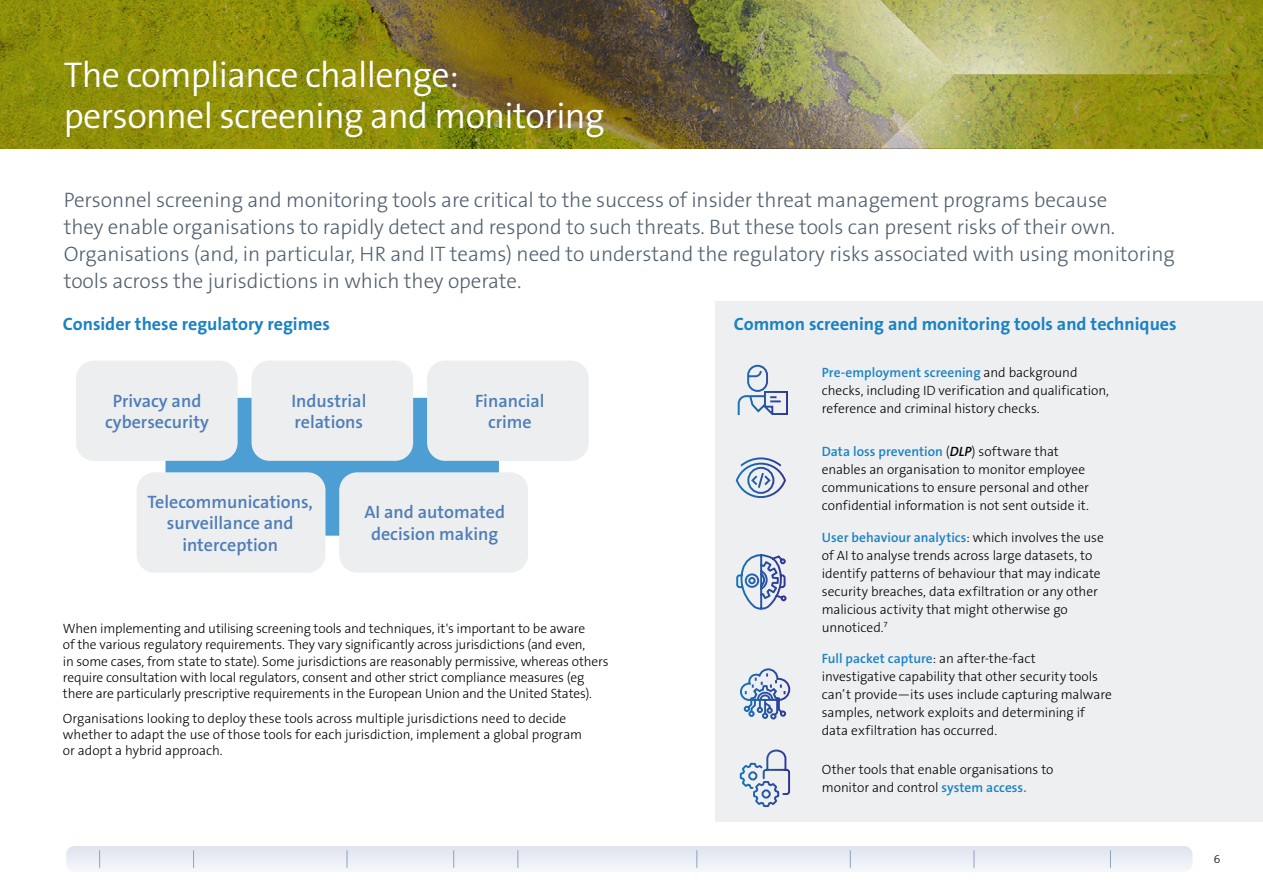
<style>
.page{position:relative;width:1263px;height:893px;background:#fff}
.page>*{position:absolute;margin:0;border:0;box-sizing:border-box;transform-origin:0 0}
.t1{font:300 36px/40.5px "The Sans B W4";letter-spacing:-.02em;color:#fff}
.t2{font:300 21px/27px "The Sans B W3";letter-spacing:-.005em;color:#526170}
.t3{font:600 18px/21.6px "The Sans B W6";color:#4f7db8;text-align:center}
.t4{font:700 18px "The Sans B W7";color:#1a82c5}
.t5{font:300 13.5px/18px "The Sans B W3";letter-spacing:-.005em;color:#000}
.t6{font:600 13.5px "The Sans B W6";letter-spacing:.005em;color:#1a82c5}
.t7{font:300 12px "The Sans B W3";color:#000}
.s1{font-family:"The Sans B W3";font-weight:300;color:#000}
.s2{font-style:italic;color:#000}
.s3{font-family:"The Sans B W6";font-weight:600;color:#1a82c5}
</style>
<div class="page">
<svg style="left:0;top:0;width:423px;height:148px;background:#8c8c0b"></svg>
<img style="left:423px;top:0;width:457px;height:149px">
<img style="left:880px;top:0;width:383px;height:149px">
<div style="left:716px;top:301px;width:547px;height:520px;background:#eeeff1"></div>
<svg style="left:737px;top:364px;width:51px;height:52px"></svg>
<svg style="left:735px;top:457px;width:51px;height:41px"></svg>
<svg style="left:740px;top:668px;width:51px;height:52px"></svg>
<svg style="left:736px;top:554px;width:51px;height:56px"></svg>
<svg style="left:739px;top:749px;width:52px;height:58px"></svg>
<div style="left:166px;top:398px;width:333px;height:138px;background:#4d9ed2;border-radius:18px"></div>
<div style="left:137px;top:472px;width:188px;height:101px;background:#eceeef;border-radius:18px"></div>
<div style="left:339px;top:472px;width:189px;height:101px;background:#eceeef;border-radius:18px"></div>
<div style="left:76px;top:360px;width:162px;height:101px;background:#eceeef;border-radius:18px"></div>
<div style="left:252px;top:360px;width:161px;height:101px;background:#eceeef;border-radius:18px"></div>
<div style="left:427px;top:360px;width:162px;height:101px;background:#eceeef;border-radius:18px"></div>
<svg style="left:66px;top:846px;width:1126px;height:24px"></svg>
<h1 class="t1" style="left:64px;top:55px;width:542px">The compliance challenge: personnel screening and monitoring</h1>
<p class="t2" style="left:64px;top:186px;width:1112px">Personnel screening and monitoring tools are critical to the success of insider threat management programs because<br>they enable organisations to rapidly detect and respond to such threats. But these tools can present risks of their own.<br>Organisations (and, in particular, HR and IT teams) need to understand the regulatory risks associated with using monitoring tools across the jurisdictions in which they operate.</p>
<h3 class="t4" style="left:63px;top:313px;width:269px">Consider these regulatory regimes</h3>
<h3 class="t3" style="left:105px;top:390px;width:105px">Privacy and cybersecurity</h3>
<h3 class="t3" style="left:291px;top:390px;width:77px;text-align:left">Industrial relations</h3>
<h3 class="t3" style="left:475px;top:390px;width:71px">Financial crime</h3>
<h3 class="t3" style="left:147px;top:491px;width:167px">Telecommunications, surveillance and interception</h3>
<h3 class="t3" style="left:364px;top:502px;width:142px">AI and automated decision making</h3>
<p class="t5" style="left:63px;top:621px;width:547px;line-height:16.2px">When implementing and utilising screening tools and techniques, it's important to be aware<br>of the various regulatory requirements. They vary significantly across jurisdictions (and even,<br>in some cases, from state to state). Some jurisdictions are reasonably permissive, whereas others require consultation with local regulators, consent and other strict compliance measures (eg there are particularly prescriptive requirements in the European Union and the United States).</p>
<p class="t5" style="left:63px;top:710px;width:521px;line-height:16.2px">Organisations looking to deploy these tools across multiple jurisdictions need to decide whether to adapt the use of those tools for each jurisdiction, implement a global program or adopt a hybrid approach.</p>
<h3 class="t4" style="left:734px;top:313px;width:444px">Common screening and monitoring tools and techniques</h3>
<p class="t6" style="left:822px;top:364px;width:257px">Pre-employment screening <span class="s1">and background</span></p>
<p class="t5" style="left:822px;top:381px;width:289px">checks, including ID verification and qualification, reference and criminal history checks.</p>
<p class="t6" style="left:822px;top:442px;width:239px">Data loss prevention <span class="s1">(</span><span class="s2">DLP</span><span class="s1">) software that</span></p>
<p class="t5" style="left:822px;top:460px;width:269px">enables an organisation to monitor employee communications to ensure personal and other confidential information is not sent outside it.</p>
<p class="t6" style="left:822px;top:529px;width:284px">User behaviour analytics<span class="s1">: which involves the use</span></p>
<p class="t5" style="left:822px;top:546px;width:280px">of AI to analyse trends across large datasets, to identify patterns of behaviour that may indicate security breaches, data exfiltration or any other malicious activity that might otherwise go unnoticed.<sup>7</sup></p>
<p class="t6" style="left:822px;top:650px;width:216px">Full packet capture<span class="s1">: an after-the-fact</span></p>
<p class="t5" style="left:822px;top:667px;width:292px">investigative capability that other security tools can’t provide—its uses include capturing malware samples, network exploits and determining if data exfiltration has occurred.</p>
<p class="t5" style="left:822px;top:761px;width:233px">Other tools that enable organisations to monitor and control <span class="s3">system access.</span></p>
<p class="t7" style="left:1214px;top:852px;width:8px">6</p>
</div>
